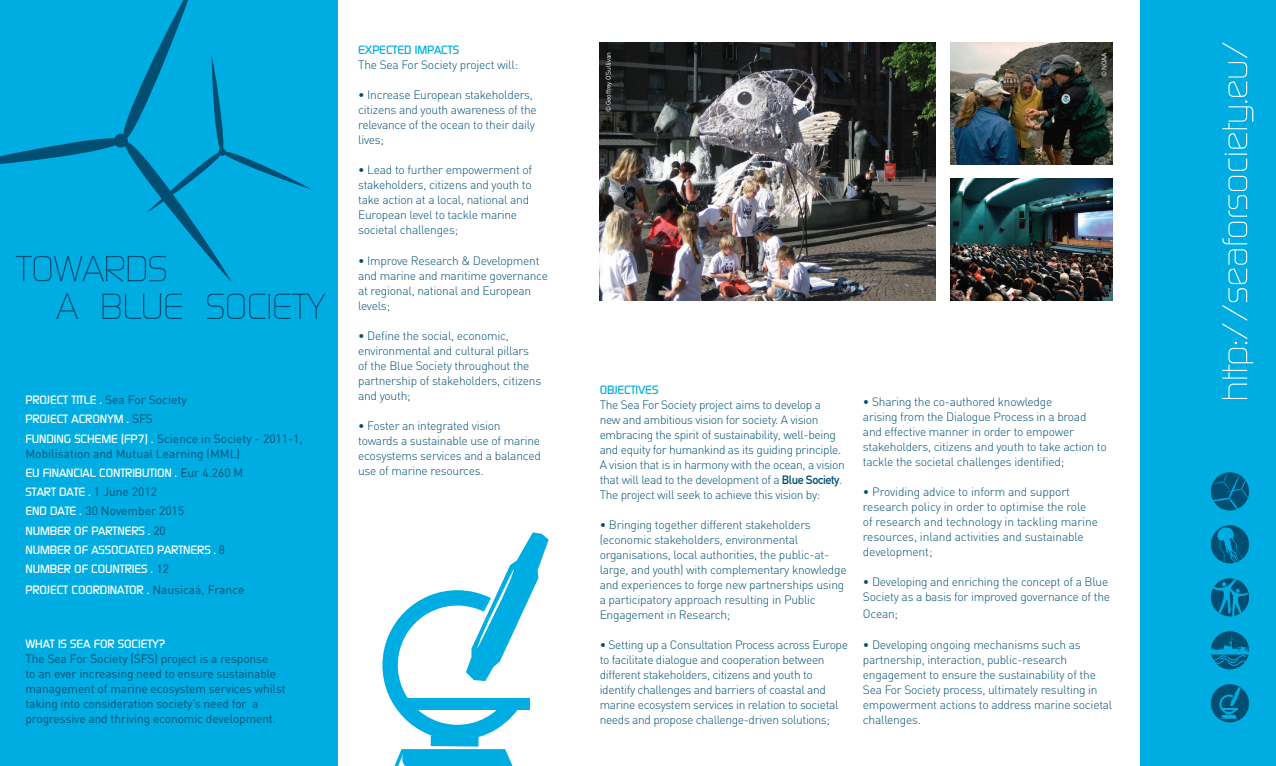
<style>
.page{position:relative;width:1276px;height:766px;background:#fff}
.page>*{position:absolute;margin:0;border:0;box-sizing:border-box;transform-origin:0 0}
.t1{font:300 12px/15px "DIN";letter-spacing:-.02em;color:#004f73}
.t2{font:12px/15px "DIN";letter-spacing:-.01em;color:#004f73}
.t3{font:500 12px/19.2px "Continuum";letter-spacing:-.01em;color:#fff}
.t4{font:500 12px "Continuum";letter-spacing:-.01em;color:#00ade2}
.t5{font:6.75px "DIN";letter-spacing:-.03em;color:#fff}
.s1{font-family:"DIN";font-weight:400;color:#004f73}
.s2{font-family:"Continuum";font-weight:500;color:#fff}
.s3{font-weight:500}
</style>
<div class="page">
<div style="left:0;top:0;width:337px;height:765px;background:#00ade2"></div>
<svg style="left:0;top:0;width:325px;height:319px"></svg>
<div style="left:1141px;top:0;width:135px;height:765px;background:#00ade2"></div>
<svg style="left:1222px;top:42px;width:31px;height:357px"></svg>
<svg style="left:1210px;top:472px;width:39px;height:39px"></svg>
<svg style="left:1210px;top:525px;width:39px;height:38px"></svg>
<svg style="left:1210px;top:578px;width:39px;height:38px"></svg>
<svg style="left:1210px;top:631px;width:39px;height:38px"></svg>
<svg style="left:1210px;top:635px;width:39px;height:35px"></svg>
<div style="left:1210px;top:684px;width:39px;height:38px;background:#004f73;border-radius:50%"></div>
<svg style="left:1219px;top:687px;width:21px;height:31px"></svg>
<svg style="left:1212px;top:527px;width:36px;height:90px"></svg>
<svg style="left:382px;top:532px;width:167px;height:233px"></svg>
<img style="left:950px;top:42px;width:162px;height:122px">
<img style="left:950px;top:179px;width:162px;height:122px">
<img style="left:600px;top:42px;width:335px;height:259px">
<p class="t3" style="left:26px;top:390px;width:163px">PROJECT TITLE . <span class="s1">Sea For Society<br></span>PROJECT ACRONYM . <span class="s1">SFS</span></p>
<p class="t2" style="left:26px;top:430px;width:279px"><span class="s2">FUNDING SCHEME (FP7) .</span> Science in Society - 2011-1,<br>Mobilisation and Mutual Learning (MML)</p>
<p class="t3" style="left:26px;top:462px;width:219px">EU FINANCIAL CONTRIBUTION . <span class="s1">Eur 4.260 M<br></span>START DATE . <span class="s1">1 June 2012</span></p>
<p class="t2" style="left:26px;top:503px;width:160px"><span class="s2">END DATE .</span> 30 November 2015</p>
<p class="t3" style="left:26px;top:520px;width:201px">NUMBER OF PARTNERS . <span class="s1">20<br></span>NUMBER OF ASSOCIATED PARTNERS . <span class="s1">8<br></span>NUMBER OF COUNTRIES . <span class="s1">12</span></p>
<p class="t3" style="left:26px;top:579px;width:220px">PROJECT COORDINATOR . <span class="s1">Nausicaá, France</span></p>
<p class="t3" style="left:26px;top:633px;width:141px">WHAT IS SEA FOR SOCIETY?</p>
<p class="t2" style="left:26px;top:650px;width:262px">The Sea For Society (SFS) project is a response<br>to an ever increasing need to ensure sustainable management of marine ecosystem services whilst taking into consideration society’s need for a progressive and thriving economic development.</p>
<p class="t4" style="left:358px;top:42px;width:103px">EXPECTED IMPACTS</p>
<p class="t1" style="left:358px;top:57px;width:162px">The Sea For Society project will:</p>
<p class="t1" style="left:358px;top:87px;width:180px">• Increase European stakeholders, citizens and youth awareness of the relevance of the ocean to their daily lives;</p>
<p class="t1" style="left:358px;top:162px;width:176px">• Lead to further empowerment of stakeholders, citizens and youth to take action at a local, national and<br>European level to tackle marine societal challenges;</p>
<p class="t1" style="left:358px;top:252px;width:191px">• Improve Research &amp; Development and marine and maritime governance at regional, national and European levels;</p>
<p class="t1" style="left:358px;top:327px;width:185px">• Define the social, economic, environmental and cultural pillars of the Blue Society throughout the partnership of stakeholders, citizens and youth;</p>
<p class="t1" style="left:358px;top:417px;width:184px">• Foster an integrated vision towards a sustainable use of marine ecosystems services and a balanced use of marine resources.</p>
<p class="t5" style="left:604px;top:112px;width:62px;rotate:-90deg">© Geoffrey O’Sullivan</p>
<p class="t5" style="left:1100px;top:77px;width:26px;rotate:-90deg">© NOAA</p>
<p class="t4" style="left:600px;top:381px;width:60px">OBJECTIVES</p>
<p class="t1" style="left:600px;top:396px;width:247px">The Sea For Society project aims to develop a<br>new and ambitious vision for society. A vision embracing the spirit of sustainability, well-being and equity for humankind as its guiding principle.<br>A vision that is in harmony with the ocean, a vision that will lead to the development of a <span class="s3">Blue Society</span>.<br>The project will seek to achieve this vision by:</p>
<p class="t1" style="left:600px;top:516px;width:248px">• Bringing together different stakeholders (economic stakeholders, environmental organisations, local authorities, the public-at&shy;large, and youth) with complementary knowledge and experiences to forge new partnerships using a participatory approach resulting in Public Engagement in Research;</p>
<p class="t1" style="left:600px;top:636px;width:250px">• Setting up a Consultation Process across Europe to facilitate dialogue and cooperation between different stakeholders, citizens and youth to identify challenges and barriers of coastal and marine ecosystem services in relation to societal needs and propose challenge-driven solutions;</p>
<p class="t1" style="left:863px;top:394px;width:245px">• Sharing the co-authored knowledge<br>arising from the Dialogue Process in a broad and effective manner in order to empower stakeholders, citizens and youth to take action to tackle the societal challenges identified;</p>
<p class="t1" style="left:863px;top:484px;width:236px">• Providing advice to inform and support research policy in order to optimise the role of research and technology in tackling marine resources, inland activities and sustainable development;</p>
<p class="t1" style="left:863px;top:574px;width:249px">• Developing and enriching the concept of a Blue<br>Society as a basis for improved governance of the</p>
<p class="t1" style="left:863px;top:605px;width:37px">Ocean;</p>
<p class="t1" style="left:863px;top:637px;width:251px">• Developing ongoing mechanisms such as partnership, interaction, public-research engagement to ensure the sustainability of the Sea For Society process, ultimately resulting in empowerment actions to address marine societal challenges.</p>
</div>
